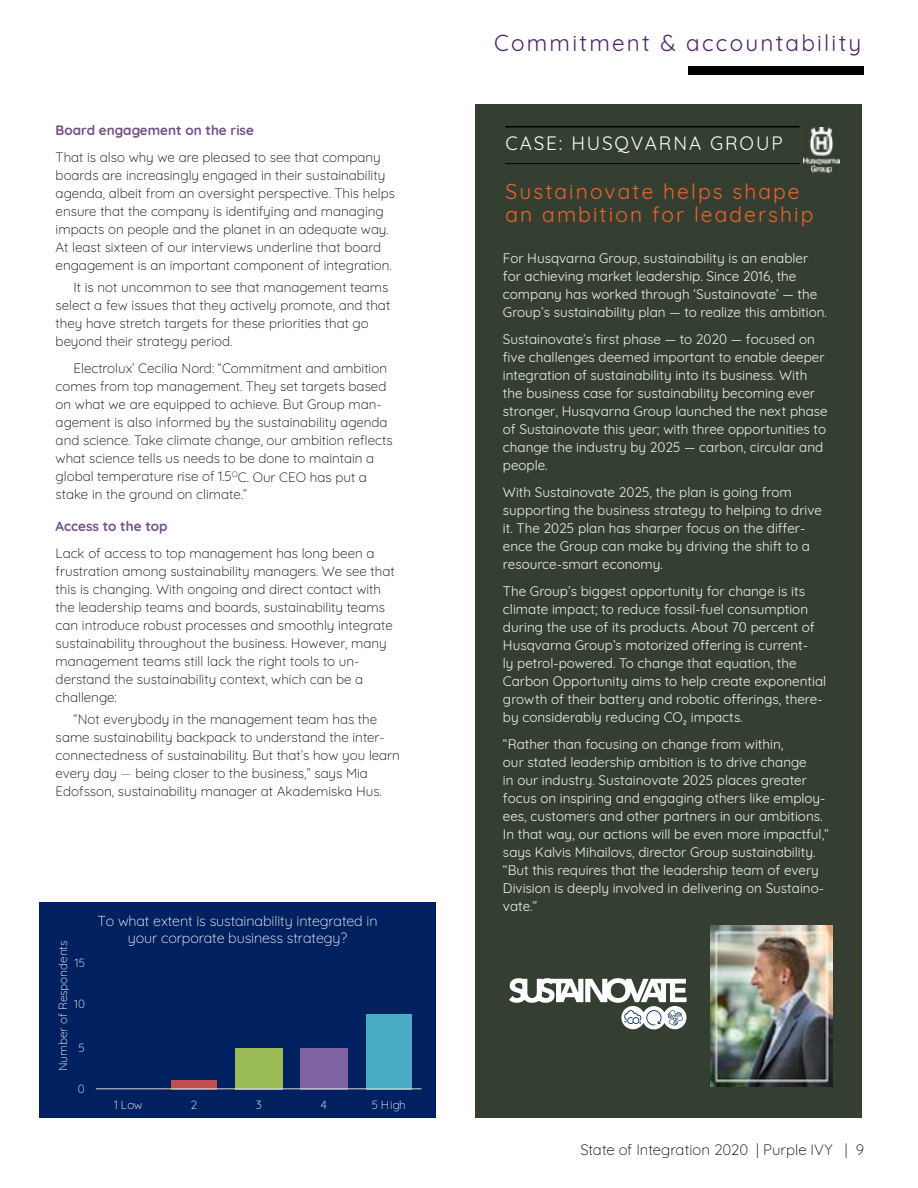
<style>
.page{position:relative;width:918px;height:1188px;background:#fff}
.page>*{position:absolute;margin:0;border:0;box-sizing:border-box;transform-origin:0 0}
.t1{font:22.5px "Quicksand";letter-spacing:.1em;color:#4b2369}
.t2{font:21px/22.5px "Quicksand";letter-spacing:.1em;color:#ec632f}
.t3{font:18.9px "Quicksand";letter-spacing:.1em;color:#fff}
.t4{font:300 15px "Quicksand";color:#000}
.t5{font:300 14.4px/17px "Quicksand";letter-spacing:-.01em;color:#fff;text-align:center}
.t6{font:13.5px/18px "Quicksand";color:#f3f2f1}
.t7{font:300 13.5px/18px "Quicksand";color:#000}
.t8{font:700 13.5px "Quicksand";color:#714f86}
.t9{font:300 11.7px "Quicksand";color:#fff}
.s1{color:#714f86}
</style>
<div class="page">
<div style="left:475px;top:104px;width:386px;height:1014px;background:#343f31"></div>
<svg style="left:509px;top:978px;width:178px;height:51px"></svg>
<img style="left:710px;top:926px;width:123px;height:161px">
<hr style="left:505px;top:126px;width:295px;height:1px;background:#000">
<hr style="left:505px;top:163px;width:295px;height:1px;background:#000">
<img style="left:804px;top:128px;width:35px;height:44px">
<div style="left:688px;top:66px;width:176px;height:9px;background:#000"></div>
<div style="left:39px;top:902px;width:396px;height:216px;background:#002060"></div>
<div style="left:171px;top:1080px;width:46px;height:9px;background:#c0504d"></div>
<div style="left:235px;top:1048px;width:47px;height:41px;background:#9bbb59"></div>
<div style="left:301px;top:1048px;width:47px;height:41px;background:#8064a2"></div>
<div style="left:366px;top:1014px;width:46px;height:75px;background:#4bacc6"></div>
<hr style="left:96px;top:1088px;width:326px;height:1px;background:#d9d9d9">
<p class="t8" style="left:56px;top:119px;width:200px">Board engagement on the rise</p>
<p class="t7" style="left:56px;top:147px;width:341px">That is also why we are pleased to see that company boards are increasingly engaged in their sustainability agenda, albeit from an oversight perspective. This helps ensure that the company is identifying and managing impacts on people and the planet in an adequate way.<br>At least sixteen of our interviews underline that board engagement is an important component of integration.</p>
<p class="t7" style="left:56px;top:277px;width:336px;text-indent:18px">It is not uncommon to see that management teams select a few issues that they actively promote, and that they have stretch targets for these priorities that go beyond their strategy period.</p>
<p class="t7" style="left:56px;top:358px;width:339px;text-indent:18px">Electrolux’ Cecilia Nord: “Commitment and ambition comes from top management. They set targets based on what we are equipped to achieve. But Group man&shy;agement is also informed by the sustainability agenda and science. Take climate change, our ambition reflects what science tells us needs to be done to maintain a global temperature rise of 1.5<sup>O</sup>C. Our CEO has put a stake in the ground on climate.”</p>
<p class="t8" style="left:56px;top:515px;width:113px">Access to the top</p>
<p class="t7" style="left:56px;top:543px;width:341px">Lack of access to top management has long been a frustration among sustainability managers. We see that this is changing. With ongoing and direct contact with the leadership teams and boards, sustainability teams can introduce robust processes and smoothly integrate sustainability throughout the business. However, many management teams still lack the right tools to un&shy;derstand the sustainability context, which can be a challenge:</p>
<p class="t7" style="left:56px;top:709px;width:346px;text-indent:18px">“Not everybody in the management team has the same sustainability backpack to understand the inter&shy;connectedness of sustainability. But that’s how you learn every day <span class="s1">—</span> being closer to the business,” says Mia Edofsson, sustainability manager at Akademiska Hus.</p>
<p class="t9" style="left:54px;top:1071px;width:132px;rotate:-90deg">Number of Respondents</p>
<p class="t9" style="left:75px;top:953px;width:12px">15</p>
<p class="t9" style="left:74px;top:995px;width:12px">10</p>
<p class="t9" style="left:79px;top:1038px;width:8px">5</p>
<p class="t9" style="left:78px;top:1080px;width:8px">0</p>
<p class="t5" style="left:98px;top:911px;width:282px">To what extent is sustainability integrated in your corporate business strategy?</p>
<p class="t9" style="left:114px;top:1096px;width:30px">1 Low</p>
<p class="t9" style="left:190px;top:1096px;width:8px">2</p>
<p class="t9" style="left:256px;top:1096px;width:8px">3</p>
<p class="t9" style="left:321px;top:1096px;width:7px">4</p>
<p class="t9" style="left:372px;top:1096px;width:36px">5 High</p>
<h1 class="t1" style="left:494px;top:26px;width:369px">Commitment &amp; accountability</h1>
<h3 class="t3" style="left:505px;top:129px;width:279px">CASE: HUSQVARNA GROUP</h3>
<h2 class="t2" style="left:505px;top:179px;width:309px">Sustainovate helps shape an ambition for leadership</h2>
<p class="t6" style="left:503px;top:248px;width:326px">For Husqvarna Group, sustainability is an enabler for achieving market leadership. Since 2016, the company has worked through ‘Sustainovate’ — the Group’s sustainability plan — to realize this ambition.</p>
<p class="t6" style="left:503px;top:329px;width:326px">Sustainovate’s first phase — to 2020 — focused on five challenges deemed important to enable deeper integration of sustainability into its business. With the business case for sustainability becoming ever stronger, Husqvarna Group launched the next phase of Sustainovate this year; with three opportunities to change the industry by 2025 — carbon, circular and people.</p>
<p class="t6" style="left:503px;top:482px;width:321px">With Sustainovate 2025, the plan is going from supporting the business strategy to helping to drive it. The 2025 plan has sharper focus on the differ&shy;ence the Group can make by driving the shift to a resource-smart economy.</p>
<p class="t6" style="left:503px;top:581px;width:325px">The Group’s biggest opportunity for change is its climate impact; to reduce fossil-fuel consumption during the use of its products. About 70 percent of Husqvarna Group’s motorized offering is current-<br>ly petrol-powered. To change that equation, the Carbon Opportunity aims to help create exponential growth of their battery and robotic offerings, there&shy;by considerably reducing CO₂ impacts.</p>
<p class="t6" style="left:503px;top:734px;width:328px">“Rather than focusing on change from within,<br>our stated leadership ambition is to drive change<br>in our industry. Sustainovate 2025 places greater focus on inspiring and engaging others like employ&shy;ees, customers and other partners in our ambitions.<br>In that way, our actions will be even more impactful,” says Kalvis Mihailovs, director Group sustainability. “But this requires that the leadership team of every Division is deeply involved in delivering on Sustaino&shy;vate.”</p>
<p class="t4" style="left:581px;top:1138px;width:285px">State of Integration 2020 | Purple IVY | 9</p>
</div>
